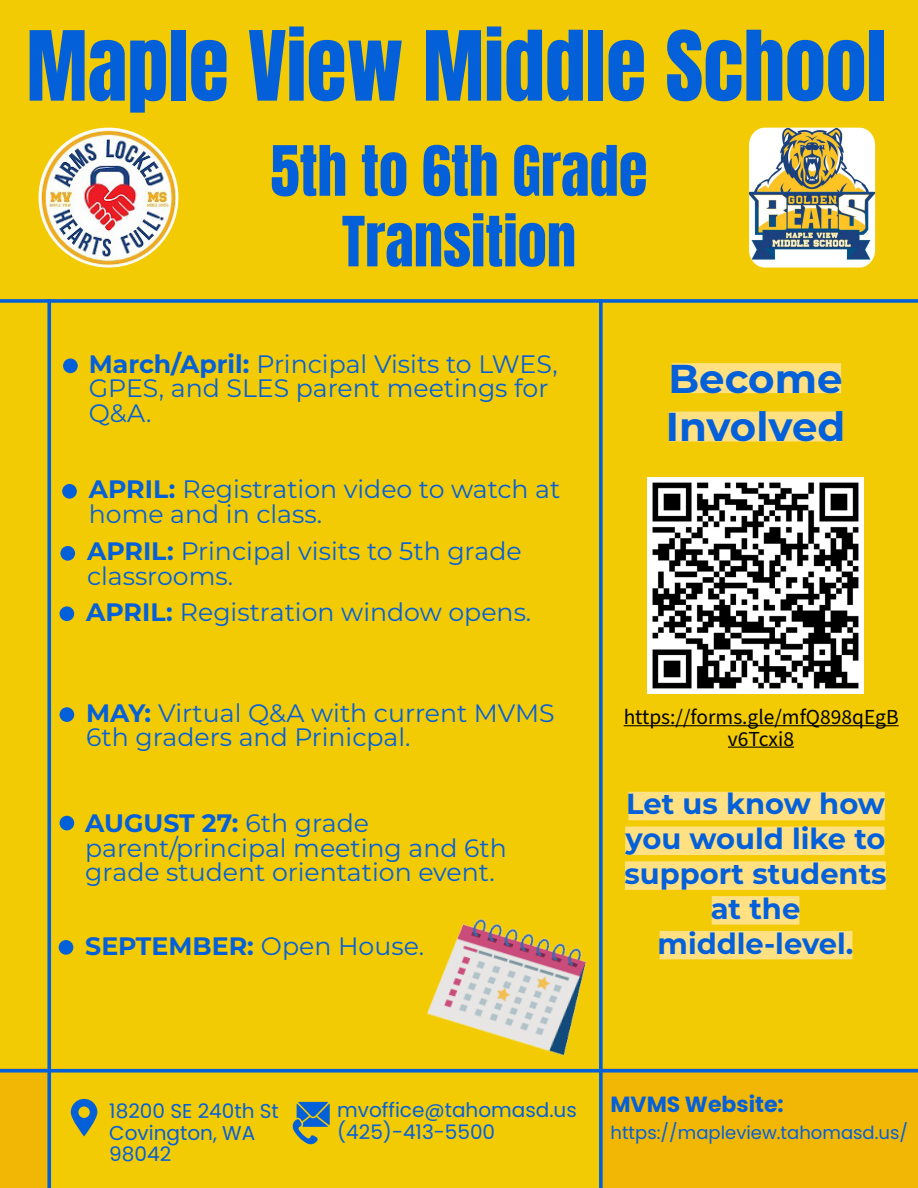
<style>
.page{position:relative;width:918px;height:1188px;background:#f2cb05}
.page>*{position:absolute;margin:0;border:0;box-sizing:border-box;transform-origin:0 0}
.t1{font:82.05px "Anton";color:#0460d9}
.t2{font:58.8px/70.7px "Anton";color:#0460d9;text-align:center}
.t3{font:700 40.35px/48.3px "Montserrat";color:#0460d9}
.t4{font:700 28.95px/34.8px "Montserrat";color:#0460d9;text-align:center}
.t5{font:25.2px/24.5px "Montserrat";color:#0460d9}
.t6{font:700 25.2px "Montserrat";color:#0460d9}
.t7{font:700 21.9px "Poppins";color:#0460d9}
.t8{font:21.45px/21.5px "Source Sans 3";color:#000;text-align:center}
.t9{font:19.95px/21.6px "Poppins";color:#0460d9}
.t10{font:18px "Poppins";color:#0460d9}
.s1{font-weight:700}
.s2{font-weight:400}
</style>
<div class="page">
<svg style="left:625px;top:363px;width:261px;height:596px"></svg>
<svg style="left:0;top:299px;width:918px;height:4px;background:#1a6ac4"></svg>
<div style="left:601px;top:1069px;width:317px;height:119px;background:#f2b705"></div>
<div style="left:0;top:1069px;width:47px;height:119px;background:#f2b705"></div>
<svg style="left:0;top:1069px;width:918px;height:4px;background:#1f6bc0"></svg>
<svg style="left:599px;top:299px;width:4px;height:889px;background:#1b6ac4"></svg>
<svg style="left:47px;top:299px;width:4px;height:889px;background:#1e6bc1"></svg>
<svg style="left:71px;top:1099px;width:26px;height:37px"></svg>
<svg style="left:292px;top:1102px;width:38px;height:42px"></svg>
<div style="left:63px;top:359px;width:15px;height:14px;background:#0460d9;border-radius:50%"></div>
<div style="left:60px;top:546px;width:15px;height:15px;background:#0460d9;border-radius:50%"></div>
<div style="left:60px;top:606px;width:14px;height:15px;background:#0460d9;border-radius:50%"></div>
<div style="left:60px;top:707px;width:14px;height:15px;background:#0460d9;border-radius:50%"></div>
<div style="left:60px;top:816px;width:14px;height:14px;background:#0460d9;border-radius:50%"></div>
<div style="left:59px;top:940px;width:14px;height:15px;background:#0460d9;border-radius:50%"></div>
<div style="left:62px;top:484px;width:15px;height:15px;background:#0460d9;border-radius:50%"></div>
<img style="left:357px;top:830px;width:308px;height:308px">
<img style="left:39px;top:128px;width:139px;height:140px;border-radius:70px">
<img style="left:749px;top:128px;width:126px;height:140px">
<img style="left:648px;top:477px;width:216px;height:216px">
<hr style="left:624px;top:725px;width:275px;height:1px;background:#000">
<hr style="left:728px;top:747px;width:66px;height:1px;background:#000">
<h1 class="t1" style="left:26px;top:24px;width:862px">Maple View Middle School</h1>
<h2 class="t2" style="left:270px;top:140px;width:379px">5th to 6th Grade<br>Transition</h2>
<p class="t5" style="left:89px;top:351px;width:470px"><span class="s1">March/April:</span> Principal Visits to LWES,<br>GPES, and SLES parent meetings for<br>Q&amp;A.</p>
<p class="t5" style="left:89px;top:476px;width:473px"><span class="s1">APRIL:</span> Registration video to watch at home and in class.</p>
<p class="t5" style="left:87px;top:538px;width:436px"><span class="s1">APRIL:</span> Principal visits to 5th grade classrooms.</p>
<p class="t5" style="left:86px;top:599px;width:447px"><span class="s1">APRIL:</span> Registration window opens.</p>
<h3 class="t3" style="left:666px;top:352px;width:181px">Become<br>Involved</h3>
<p class="t5" style="left:86px;top:700px;width:470px"><span class="s1">MAY:</span> Virtual Q&amp;A with current MVMS<br>6th graders and Prinicpal.</p>
<p class="t5" style="left:85px;top:810px;width:423px"><span class="s1">AUGUST 27:</span> 6th grade parent/principal meeting and 6th grade student orientation event.</p>
<p class="t6" style="left:85px;top:927px;width:340px">SEPTEMBER: <span class="s2">Open House.</span></p>
<p class="t8" style="left:624px;top:706px;width:276px">https://forms.gle/mfQ898qEgB v6Tcxi8</p>
<p class="t4" style="left:624px;top:785px;width:264px">Let us know how you would like to support students at the middle-level.</p>
<p class="t9" style="left:109px;top:1101px;width:171px">18200 SE 240th St<br>Covington, WA<br>98042</p>
<p class="t9" style="left:337px;top:1099px;width:241px">mvoffice@tahomasd.us (425)-413-5500</p>
<p class="t7" style="left:611px;top:1092px;width:175px">MVMS Website:</p>
<p class="t10" style="left:611px;top:1122px;width:299px">https://mapleview.tahomasd.us/</p>
</div>
